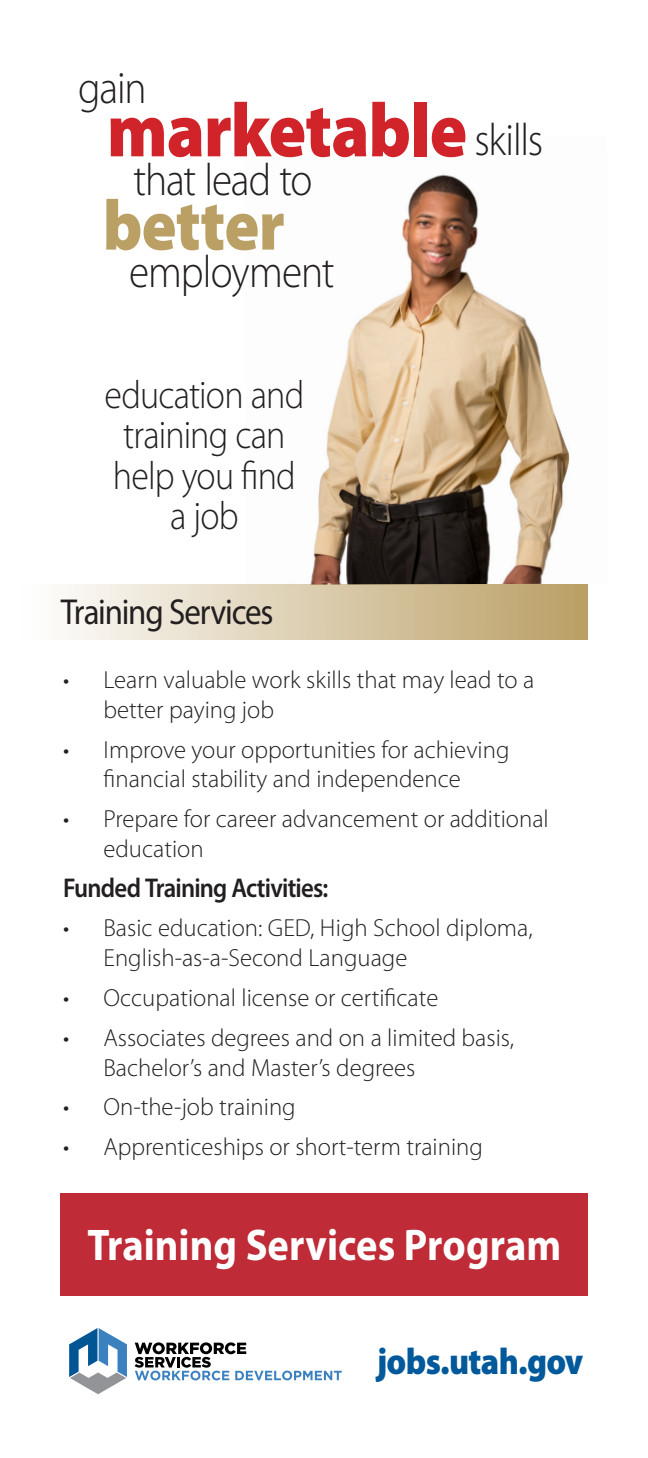
<style>
.page{position:relative;width:648px;height:1458px;background:#fff}
.page>*{position:absolute;margin:0;border:0;box-sizing:border-box;transform-origin:0 0}
.t1{font:900 76.73px "Myriad Pro";letter-spacing:-.015em;color:#d1232a;scale:.91 1}
.t2{font:900 71.55px "Myriad Pro";letter-spacing:-.01em;color:#bba066;scale:.91 1}
.t3{font:300 45.45px "Myriad Pro";letter-spacing:-.03em;color:#231f20;scale:.91 1}
.t4{font:700 44.55px "Myriad Pro";color:#fff;scale:.91 1}
.t5{font:300 39.6px/40.5px "Myriad Pro";letter-spacing:-.025em;color:#231f20;text-align:center;scale:.91 1}
.t6{font:900 37.12px "Myriad Pro";letter-spacing:-.02em;color:#00599b;scale:.91 1}
.t7{font:36.23px "Myriad Pro";letter-spacing:-.035em;color:#231f20;scale:.91 1}
.t8{font:600 27.22px "Myriad Pro";letter-spacing:-.03em;color:#231f20;scale:.91 1}
.t9{font:300 24.75px/29.7px "Myriad Pro";color:#231f20}
</style>
<div class="page">
<img style="left:310px;top:174px;width:260px;height:410px">
<div style="left:20px;top:584px;width:568px;height:56px;background:linear-gradient(to right,#fff,#ba9f64)"></div>
<div style="left:61px;top:1194px;width:527px;height:102px;background:#bf2b37"></div>
<svg style="left:69px;top:1328px;width:58px;height:66px"></svg>
<svg style="left:135px;top:1342px;width:207px;height:38px"></svg>
<p class="t3" style="left:78px;top:60px;width:77px">gain</p>
<p class="t1" style="left:107px;top:79px;width:397px">marketable</p>
<p class="t3" style="left:133px;top:153px;width:198px">that lead to</p>
<p class="t2" style="left:103px;top:178px;width:202px">better</p>
<p class="t3" style="left:129px;top:244px;width:227px">employment</p>
<p class="t3" style="left:474px;top:112px;width:77px">skills</p>
<p class="t5" style="left:104px;top:374px;width:221px">education and training can help you find a job</p>
<p class="t7" style="left:61px;top:589px;width:235px">Training Services</p>
<p class="t9" style="left:104px;top:665px;width:432px;text-indent:-40px">• Learn valuable work skills that may lead to a better paying job</p>
<p class="t9" style="left:63px;top:734px;width:448px;text-align:center">• Improve your opportunities for achieving financial stability and independence</p>
<p class="t9" style="left:104px;top:804px;width:447px;text-indent:-40px">• Prepare for career advancement or additional education</p>
<p class="t8" style="left:63px;top:870px;width:293px">Funded Training Activities:</p>
<p class="t9" style="left:104px;top:913px;width:431px;text-indent:-40px">• Basic education: GED, High School diploma,<br>English-as-a-Second Language</p>
<p class="t9" style="left:63px;top:983px;width:377px">• Occupational license or certificate</p>
<p class="t9" style="left:104px;top:1022px;width:412px;text-indent:-40px">• Associates degrees and on a limited basis,<br>Bachelor’s and Master’s degrees</p>
<p class="t9" style="left:63px;top:1092px;width:234px">• On-the-job training</p>
<p class="t9" style="left:63px;top:1132px;width:421px">• Apprenticeships or short-term training</p>
<p class="t4" style="left:88px;top:1216px;width:522px">Training Services Program</p>
<p class="t6" style="left:377px;top:1337px;width:229px">jobs.utah.gov</p>
</div>
